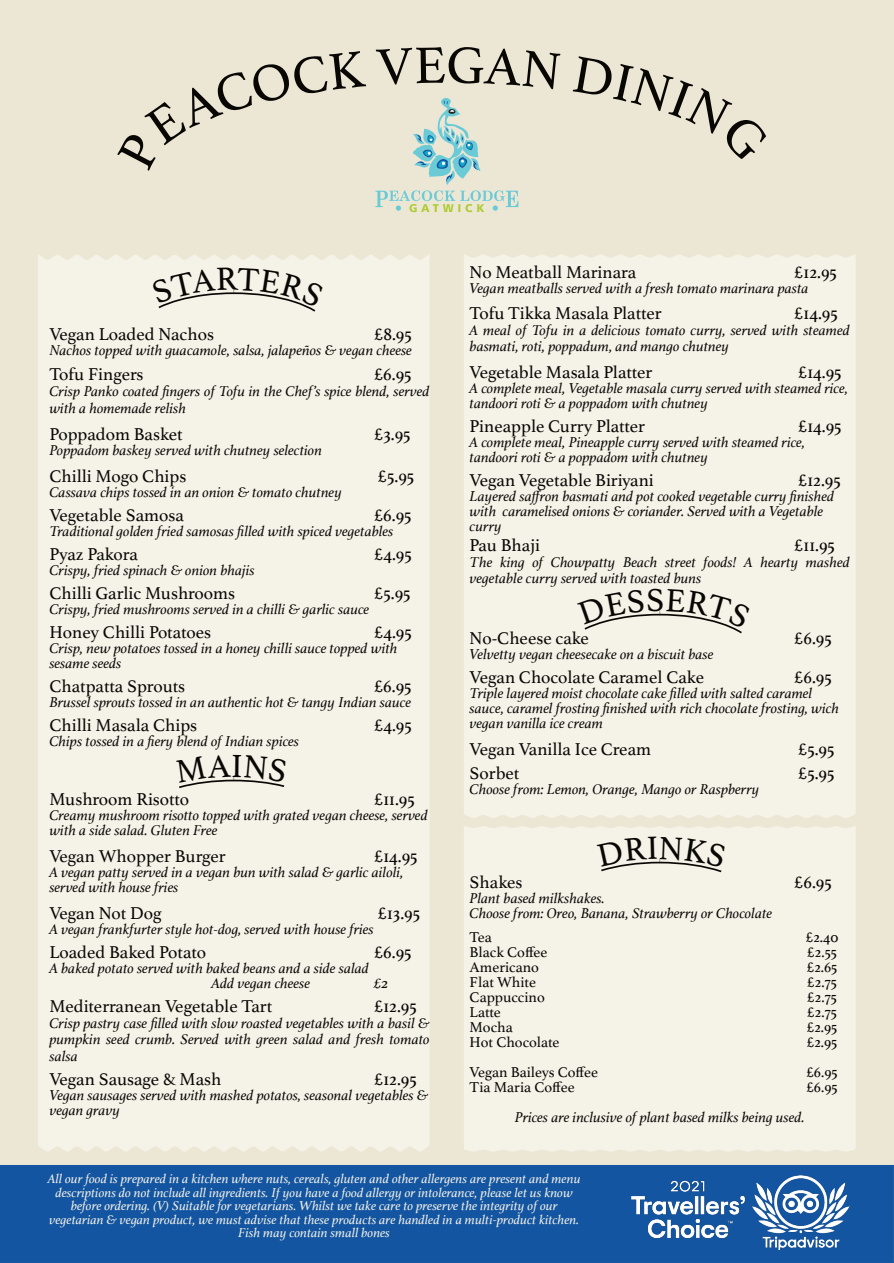
<style>
.page{position:relative;width:894px;height:1263px;background:#fff}
.page>*{position:absolute;margin:0;border:0;box-sizing:border-box;transform-origin:0 0}
.t1{font:18px "Athelas";color:#080704}
.t2{font:18px "Athelas";letter-spacing:-.02em;color:#080704}
.t3{font:italic 15px/15px "Athelas";color:#080704}
.t4{font:15px "Athelas";color:#080704}
.t5{font:italic 13.5px/13.5px "Athelas";color:#f5f2e8;text-align:center}
</style>
<div class="page">
<div style="left:0;top:0;width:893px;height:1263px;background:#ece6d5"></div>
<div style="left:0;top:1165px;width:893px;height:98px;background:#1355a1"></div>
<div style="left:38px;top:255px;width:391px;height:896px;background:#f5f2e8"></div>
<div style="left:464px;top:254px;width:391px;height:564px;background:#f5f2e8"></div>
<div style="left:464px;top:826px;width:391px;height:326px;background:#f5f2e8"></div>
<svg style="left:375px;top:98px;width:143px;height:114px"></svg>
<img style="left:631px;top:1176px;width:218px;height:74px">
<div style="left:151px;top:267px;width:173px;height:45px;background:#f5f2e8"></div>
<div style="left:577px;top:589px;width:174px;height:44px;background:#f5f2e8"></div>
<svg style="left:596px;top:836px;width:130px;height:36px;background:#eae7dd"></svg>
<svg style="left:175px;top:754px;width:112px;height:34px;background:#e9e6dd"></svg>
<p class="t1" style="left:49px;top:324px;width:166px">Vegan Loaded Nachos</p>
<p class="t1" style="left:373px;top:324px;width:39px">£8.95</p>
<p class="t3" style="left:49px;top:342px;width:364px">Nachos topped with guacamole, salsa, jalapeños &amp; vegan cheese</p>
<p class="t1" style="left:49px;top:364px;width:96px">Tofu Fingers</p>
<p class="t1" style="left:373px;top:364px;width:39px">£6.95</p>
<p class="t3" style="left:49px;top:383px;width:381px;line-height:16.2px">Crisp Panko coated fingers of Tofu in the Chef’s spice blend, served with a homemade relish</p>
<p class="t1" style="left:49px;top:424px;width:135px">Poppadom Basket</p>
<p class="t1" style="left:373px;top:424px;width:38px">£3.95</p>
<p class="t3" style="left:49px;top:442px;width:274px">Poppadom baskey served with chutney selection</p>
<p class="t1" style="left:49px;top:466px;width:138px">Chilli Mogo Chips</p>
<p class="t1" style="left:377px;top:466px;width:38px">£5.95</p>
<p class="t3" style="left:49px;top:484px;width:294px">Cassava chips tossed in an onion &amp; tomato chutney</p>
<p class="t1" style="left:49px;top:505px;width:136px">Vegetable Samosa</p>
<p class="t1" style="left:373px;top:505px;width:39px">£6.95</p>
<p class="t3" style="left:49px;top:523px;width:345px">Traditional golden fried samosas filled with spiced vegetables</p>
<p class="t2" style="left:49px;top:544px;width:90px">Pyaz Pakora</p>
<p class="t1" style="left:373px;top:544px;width:40px">£4.95</p>
<p class="t3" style="left:49px;top:562px;width:207px">Crispy, fried spinach &amp; onion bhajis</p>
<p class="t1" style="left:49px;top:583px;width:187px">Chilli Garlic Mushrooms</p>
<p class="t1" style="left:373px;top:583px;width:38px">£5.95</p>
<p class="t3" style="left:49px;top:601px;width:321px">Crispy, fried mushrooms served in a chilli &amp; garlic sauce</p>
<p class="t1" style="left:49px;top:622px;width:163px">Honey Chilli Potatoes</p>
<p class="t1" style="left:373px;top:622px;width:40px">£4.95</p>
<p class="t3" style="left:49px;top:640px;width:349px">Crisp, new potatoes tossed in a honey chilli sauce topped with sesame seeds</p>
<p class="t1" style="left:49px;top:676px;width:137px">Chatpatta Sprouts</p>
<p class="t1" style="left:373px;top:676px;width:39px">£6.95</p>
<p class="t3" style="left:49px;top:694px;width:363px">Brussel sprouts tossed in an authentic hot &amp; tangy Indian sauce</p>
<p class="t1" style="left:49px;top:715px;width:149px">Chilli Masala Chips</p>
<p class="t1" style="left:373px;top:715px;width:40px">£4.95</p>
<p class="t3" style="left:49px;top:733px;width:251px">Chips tossed in a fiery blend of Indian spices</p>
<p class="t1" style="left:49px;top:789px;width:141px">Mushroom Risotto</p>
<p class="t1" style="left:373px;top:789px;width:43px">£11.95</p>
<p class="t3" style="left:49px;top:808px;width:379px">Creamy mushroom risotto topped with grated vegan cheese, served with a side salad. Gluten Free</p>
<p class="t1" style="left:49px;top:846px;width:178px">Vegan Whopper Burger</p>
<p class="t1" style="left:373px;top:846px;width:45px">£14.95</p>
<p class="t3" style="left:49px;top:865px;width:355px">A vegan patty served in a vegan bun with salad &amp; garlic ailoli, served with house fries</p>
<p class="t1" style="left:49px;top:903px;width:114px">Vegan Not Dog</p>
<p class="t1" style="left:377px;top:903px;width:44px">£13.95</p>
<p class="t3" style="left:49px;top:922px;width:326px">A vegan frankfurter style hot-dog, served with house fries</p>
<p class="t1" style="left:49px;top:942px;width:158px">Loaded Baked Potato</p>
<p class="t1" style="left:373px;top:942px;width:39px">£6.95</p>
<p class="t3" style="left:211px;top:961px;width:159px;text-indent:-162px">A baked potato served with baked beans and a side salad<br>Add vegan cheese</p>
<p class="t3" style="left:373px;top:976px;width:16px">£2</p>
<p class="t1" style="left:49px;top:996px;width:224px">Mediterranean Vegetable Tart</p>
<p class="t1" style="left:373px;top:996px;width:45px">£12.95</p>
<p class="t3" style="left:49px;top:1015px;width:381px;line-height:16.2px;text-align:justify">Crisp pastry case filled with slow roasted vegetables with a basil &amp; pumpkin seed crumb. Served with green salad and fresh tomato salsa</p>
<p class="t1" style="left:49px;top:1069px;width:173px">Vegan Sausage &amp; Mash</p>
<p class="t1" style="left:373px;top:1069px;width:45px">£12.95</p>
<p class="t3" style="left:49px;top:1088px;width:380px">Vegan sausages served with mashed potatos, seasonal vegetables &amp; vegan gravy</p>
<p class="t1" style="left:469px;top:263px;width:168px">No Meatball Marinara</p>
<p class="t1" style="left:793px;top:263px;width:45px">£12.95</p>
<p class="t3" style="left:469px;top:281px;width:340px">Vegan meatballs served with a fresh tomato marinara pasta</p>
<p class="t1" style="left:469px;top:303px;width:193px">Tofu Tikka Masala Platter</p>
<p class="t1" style="left:793px;top:303px;width:45px">£14.95</p>
<p class="t3" style="left:469px;top:322px;width:381px;line-height:16.2px">A meal of Tofu in a delicious tomato curry, served with steamed basmati, roti, poppadum, and mango chutney</p>
<p class="t1" style="left:469px;top:362px;width:184px">Vegetable Masala Platter</p>
<p class="t1" style="left:797px;top:362px;width:45px">£14.95</p>
<p class="t3" style="left:469px;top:381px;width:380px">A complete meal, Vegetable masala curry served with steamed rice, tandoori roti &amp; a poppadom with chutney</p>
<p class="t1" style="left:469px;top:416px;width:177px">Pineapple Curry Platter</p>
<p class="t1" style="left:797px;top:416px;width:45px">£14.95</p>
<p class="t3" style="left:469px;top:435px;width:337px">A complete meal, Pineapple curry served with steamed rice, tandoori roti &amp; a poppadom with chutney</p>
<p class="t1" style="left:469px;top:470px;width:186px">Vegan Vegetable Biriyani</p>
<p class="t1" style="left:797px;top:470px;width:45px">£12.95</p>
<p class="t3" style="left:469px;top:489px;width:366px">Layered saffron basmati and pot cooked vegetable curry finished with caramelised onions &amp; coriander. Served with a Vegetable curry</p>
<p class="t1" style="left:469px;top:535px;width:72px">Pau Bhaji</p>
<p class="t1" style="left:793px;top:535px;width:43px">£11.95</p>
<p class="t3" style="left:469px;top:554px;width:381px;line-height:16.2px">The king of Chowpatty Beach street foods! A hearty mashed vegetable curry served with toasted buns</p>
<p class="t1" style="left:469px;top:628px;width:121px">No-Cheese cake</p>
<p class="t1" style="left:793px;top:628px;width:39px">£6.95</p>
<p class="t3" style="left:469px;top:647px;width:245px">Velvetty vegan cheesecake on a biscuit base</p>
<p class="t1" style="left:469px;top:667px;width:236px">Vegan Chocolate Caramel Cake</p>
<p class="t1" style="left:793px;top:667px;width:39px">£6.95</p>
<p class="t3" style="left:469px;top:686px;width:371px">Triple layered moist chocolate cake filled with salted caramel sauce, caramel frosting finished with rich chocolate frosting, wich vegan vanilla ice cream</p>
<p class="t1" style="left:469px;top:739px;width:183px">Vegan Vanilla Ice Cream</p>
<p class="t1" style="left:797px;top:739px;width:38px">£5.95</p>
<p class="t1" style="left:469px;top:763px;width:51px">Sorbet</p>
<p class="t1" style="left:797px;top:763px;width:38px">£5.95</p>
<p class="t3" style="left:469px;top:782px;width:291px">Choose from: Lemon, Orange, Mango or Raspberry</p>
<p class="t1" style="left:469px;top:872px;width:54px">Shakes</p>
<p class="t1" style="left:793px;top:872px;width:39px">£6.95</p>
<p class="t3" style="left:469px;top:891px;width:304px">Plant based milkshakes.<br>Choose from: Oreo, Banana, Strawberry or Chocolate</p>
<p class="t4" style="left:469px;top:929px;width:24px">Tea</p>
<p class="t4" style="left:805px;top:929px;width:35px">£2.40</p>
<p class="t4" style="left:469px;top:944px;width:79px">Black Coffee</p>
<p class="t4" style="left:806px;top:944px;width:31px">£2.55</p>
<p class="t4" style="left:469px;top:959px;width:71px">Americano</p>
<p class="t4" style="left:806px;top:959px;width:32px">£2.65</p>
<p class="t4" style="left:469px;top:974px;width:68px">Flat White</p>
<p class="t4" style="left:806px;top:974px;width:31px">£2.75</p>
<p class="t4" style="left:469px;top:989px;width:77px">Cappuccino</p>
<p class="t4" style="left:806px;top:989px;width:31px">£2.75</p>
<p class="t4" style="left:469px;top:1004px;width:33px">Latte</p>
<p class="t4" style="left:806px;top:1004px;width:31px">£2.75</p>
<p class="t4" style="left:469px;top:1019px;width:45px">Mocha</p>
<p class="t4" style="left:806px;top:1019px;width:33px">£2.95</p>
<p class="t4" style="left:469px;top:1034px;width:91px">Hot Chocolate</p>
<p class="t4" style="left:806px;top:1034px;width:33px">£2.95</p>
<p class="t4" style="left:469px;top:1064px;width:130px">Vegan Baileys Coffee</p>
<p class="t4" style="left:805px;top:1064px;width:33px">£6.95</p>
<p class="t4" style="left:469px;top:1079px;width:106px">Tia Maria Coffee</p>
<p class="t4" style="left:805px;top:1079px;width:33px">£6.95</p>
<p class="t3" style="left:514px;top:1110px;width:291px">Prices are inclusive of plant based milks being used.</p>
<p class="t5" style="left:48px;top:1172px;width:534px">All our food is prepared in a kitchen where nuts, cereals, gluten and other allergens are present and menu descriptions do not include all ingredients. If you have a food allergy or intolerance, please let us know before ordering. (V) Suitable for vegetarians. Whilst we take care to preserve the integrity of our vegetarian &amp; vegan product, we must advise that these products are handled in a multi-product kitchen.<br>Fish may contain small bones</p>
</div>
